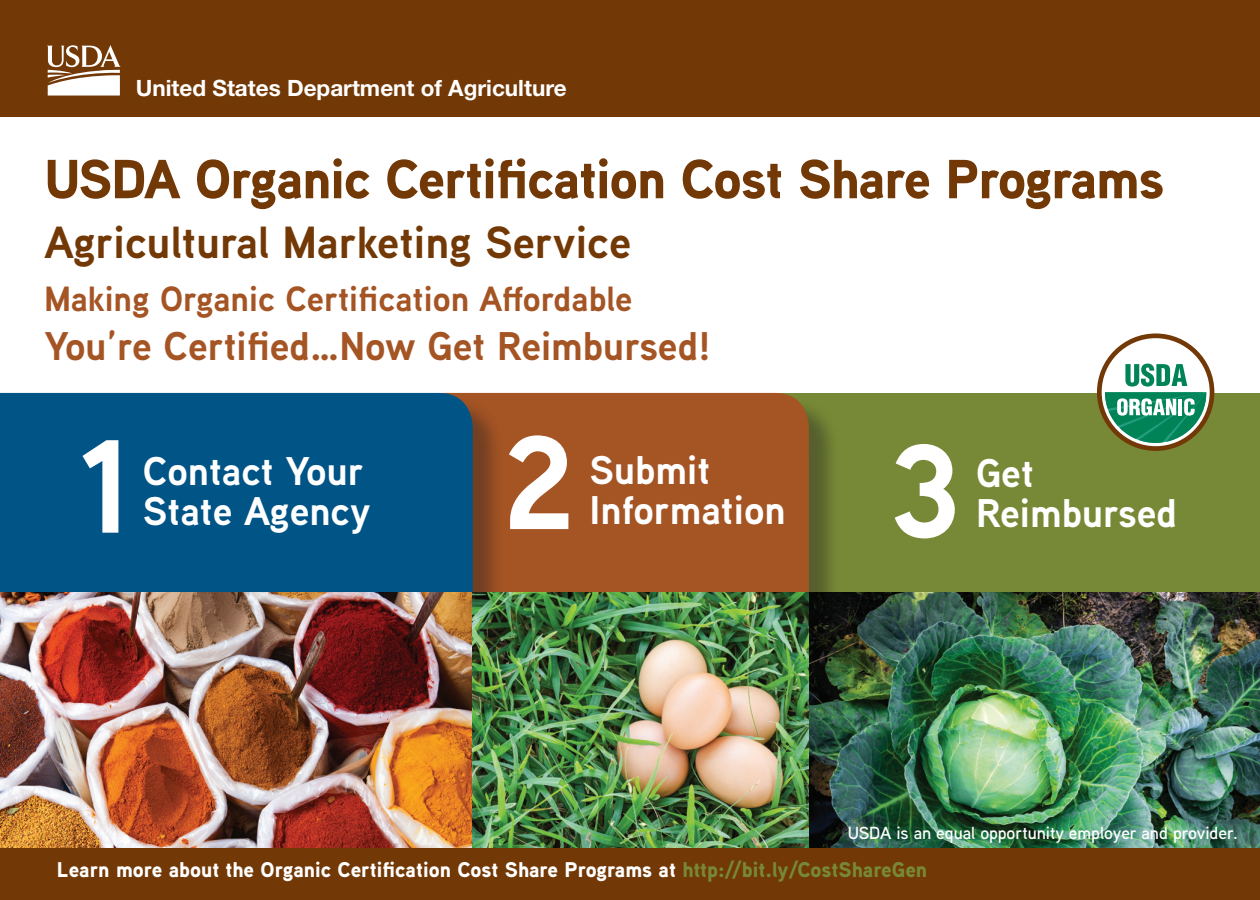
<style>
.page{position:relative;width:1260px;height:900px;background:#fff}
.page>*{position:absolute;margin:0;border:0;box-sizing:border-box;transform-origin:0 0}
.numbers{font:700 132.5px "Aaux Next";color:#fff}
.t1{font:900 55px "Aaux Next";letter-spacing:-.02em;color:#723806}
.t2{font:700 45px "Aaux Next";color:#723806}
.t3{font:700 40px "Aaux Next";color:#fff}
.t4{font:700 40px "Aaux Next";color:#a55424}
.t5{font:700 35px "Aaux Next";color:#a55424}
.t6{font:700 22.5px "Helvetica Neue LT Std";color:#fff}
.body{font:900 21.25px "Aaux Next";color:#fff}
.names{font:600 17.5px "Aaux Next";color:#fff}
.s1{color:#778936}
</style>
<div class="page">
<div style="left:0;top:0;width:1260px;height:117px;background:#723806"></div>
<svg style="left:47px;top:45px;width:74px;height:51px"></svg>
<div style="left:761px;top:393px;width:499px;height:288px;background:#778936"></div>
<div style="left:447px;top:397px;width:393px;height:315px;background:#231f20;opacity:.4"></div>
<div style="left:473px;top:393px;width:336px;height:200px;background:#a55424"></div>
<div style="left:0;top:397px;width:504px;height:315px;background:#231f20;opacity:.4"></div>
<div style="left:0;top:393px;width:473px;height:200px;background:#015486"></div>
<img style="left:809px;top:593px;width:451px;height:255px">
<img style="left:0;top:593px;width:473px;height:255px">
<img style="left:473px;top:593px;width:336px;height:255px">
<div style="left:0;top:848px;width:1260px;height:52px;background:#723806"></div>
<svg style="left:1099px;top:336px;width:113px;height:113px"></svg>
<div style="left:1097px;top:333px;width:117px;height:118px;border:5px solid #723806;border-radius:50%"></div>
<svg style="left:1105px;top:364px;width:101px;height:79px"></svg>
<p class="t6" style="left:136px;top:74px;width:432px">United States Department of Agriculture</p>
<p class="t1" style="left:44px;top:140px;width:1121px">USDA Organic Certification Cost Share Programs</p>
<p class="t2" style="left:44px;top:211px;width:588px">Agricultural Marketing Service</p>
<p class="t5" style="left:44px;top:274px;width:590px">Making Organic Certification Affordable</p>
<p class="t4" style="left:44px;top:318px;width:668px">You’re Certified…Now Get Reimbursed!</p>
<p class="numbers" style="left:79px;top:393px;width:55px">1</p>
<p class="numbers" style="left:502px;top:389px;width:75px">2</p>
<p class="numbers" style="left:889px;top:398px;width:74px">3</p>
<p class="t3" style="left:590px;top:442px;width:122px">Submit</p>
<p class="t3" style="left:590px;top:482px;width:198px">Information</p>
<p class="t3" style="left:143px;top:443px;width:222px">Contact Your</p>
<p class="t3" style="left:143px;top:483px;width:229px">State Agency</p>
<p class="t3" style="left:976px;top:445px;width:59px">Get</p>
<p class="t3" style="left:976px;top:485px;width:203px">Reimbursed</p>
<p class="names" style="left:848px;top:821px;width:392px">USDA is an equal opportunity employer and provider.</p>
<p class="body" style="left:57px;top:855px;width:872px">Learn more about the Organic Certification Cost Share Programs at <span class="s1">http://bit.ly/CostShareGen</span></p>
</div>
